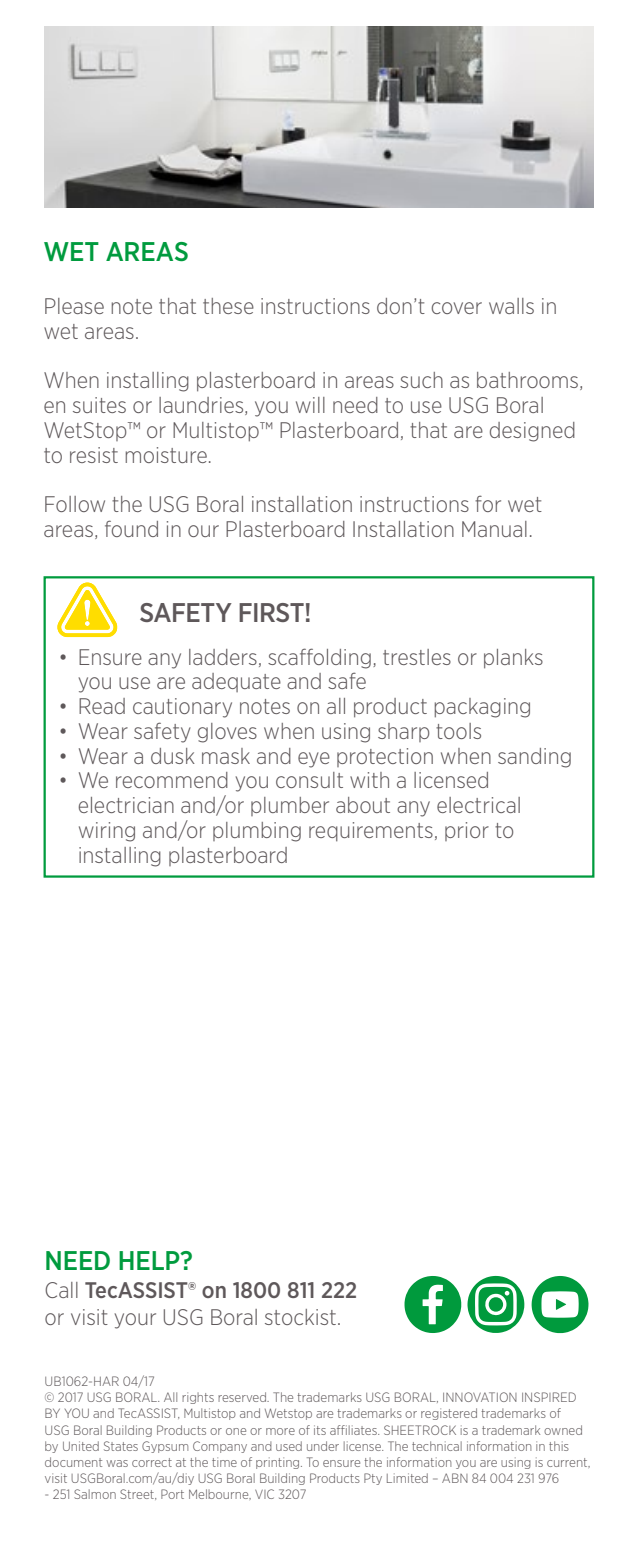
<style>
.page{position:relative;width:638px;height:1544px;background:#fff}
.page>*{position:absolute;margin:0;border:0;box-sizing:border-box;transform-origin:0 0}
.t1{font:500 27px "Gotham Narrow";letter-spacing:-.005em;color:#009b3e}
.t2{font:500 27px "Gotham Narrow";letter-spacing:-.02em;color:#5e585a}
.t3{font:300 22.5px/24.8px "Gotham Narrow";color:#5e585a}
.t4{font:300 13.5px/16.2px "Gotham Narrow";color:#5e585a}
.s1{font-weight:500}
</style>
<div class="page">
<div style="left:44px;top:576px;width:550px;height:301px;border:2px solid #009b3e"></div>
<svg style="left:57px;top:582px;width:61px;height:55px"></svg>
<img style="left:45px;top:26px;width:548px;height:181px">
<svg style="left:404px;top:1276px;width:57px;height:57px"></svg>
<svg style="left:467px;top:1275px;width:57px;height:58px"></svg>
<div style="left:489px;top:1297px;width:14px;height:14px;background:#009a3d;border-radius:50%"></div>
<svg style="left:531px;top:1276px;width:57px;height:57px"></svg>
<p class="t1" style="left:44px;top:235px;width:147px">WET AREAS</p>
<p class="t3" style="left:44px;top:293px;width:515px">Please note that these instructions don’t cover walls in wet areas.</p>
<p class="t3" style="left:44px;top:367px;width:542px">When installing plasterboard in areas such as bathrooms, en suites or laundries, you will need to use USG Boral WetStop™ or Multistop™ Plasterboard, that are designed to resist moisture.</p>
<p class="t3" style="left:44px;top:491px;width:500px">Follow the USG Boral installation instructions for wet areas, found in our Plasterboard Installation Manual.</p>
<p class="t2" style="left:140px;top:595px;width:173px">SAFETY FIRST!</p>
<p class="t3" style="left:78px;top:644px;width:467px;text-indent:-19px">• Ensure any ladders, scaffolding, trestles or planks you use are adequate and safe</p>
<p class="t3" style="left:59px;top:693px;width:475px">• Read cautionary notes on all product packaging</p>
<p class="t3" style="left:59px;top:718px;width:425px">• Wear safety gloves when using sharp tools</p>
<p class="t3" style="left:59px;top:743px;width:515px">• Wear a dusk mask and eye protection when sanding</p>
<p class="t3" style="left:78px;top:767px;width:446px;text-indent:-19px">• We recommend you consult with a licensed electrician and/or plumber about any electrical wiring and/or plumbing requirements, prior to installing plasterboard</p>
<p class="t1" style="left:45px;top:1243px;width:150px">NEED HELP?</p>
<p class="t3" style="left:45px;top:1275px;width:314px;line-height:27px">Call <span class="s1">TecASSIST® on 1800 811 222 </span>or visit your USG Boral stockist.</p>
<p class="t4" style="left:45px;top:1372px;width:547px">UB1062-HAR 04/17<br>© 2017 USG BORAL. All rights reserved. The trademarks USG BORAL, INNOVATION INSPIRED BY YOU and TecASSIST, Multistop and Wetstop are trademarks or registered trademarks of<br>USG Boral Building Products or one or more of its affiliates. SHEETROCK is a trademark owned by United States Gypsum Company and used under license. The technical information in this document was correct at the time of printing. To ensure the information you are using is current, visit USGBoral.com/au/diy USG Boral Building Products Pty Limited – ABN 84 004 231 976</p>
<p class="t4" style="left:45px;top:1486px;width:263px">- 251 Salmon Street, Port Melbourne, VIC 3207</p>
</div>
